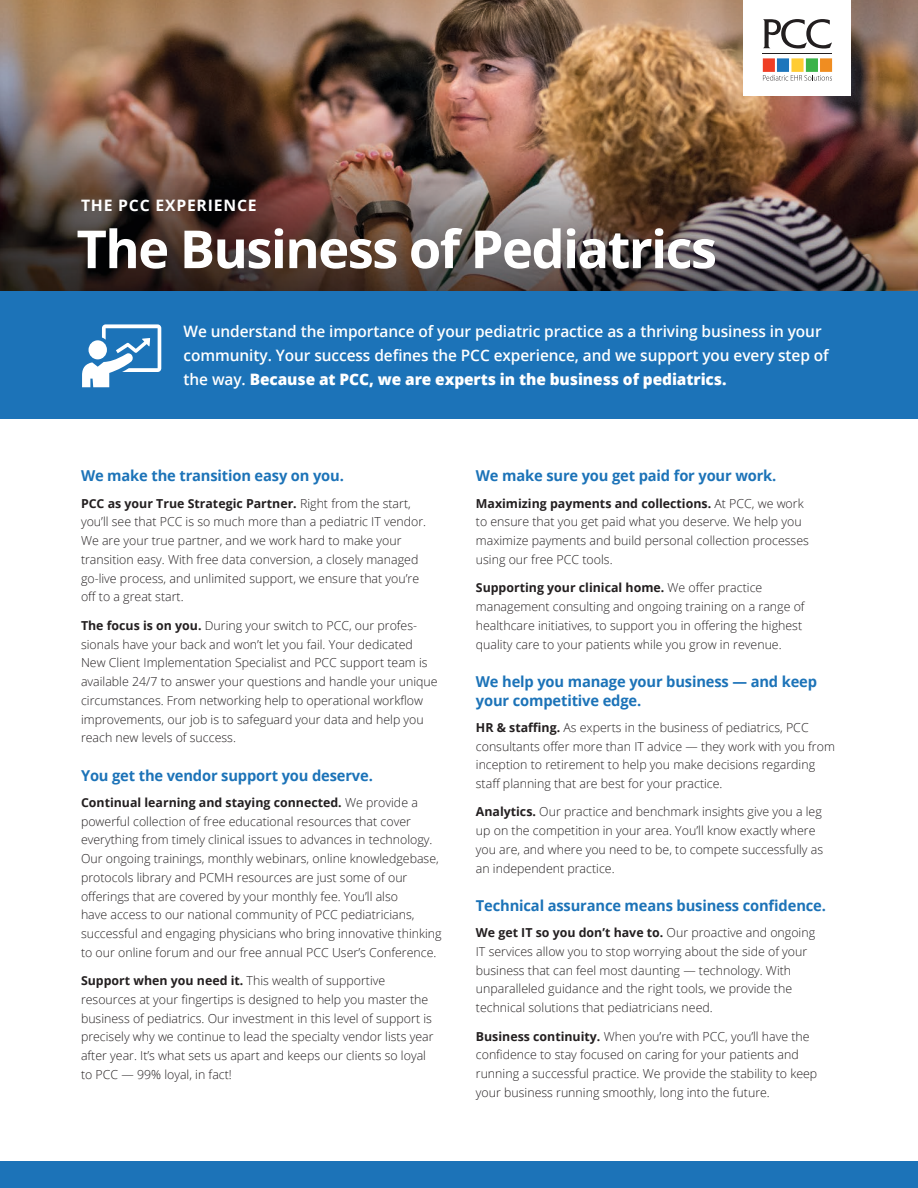
<style>
.page{position:relative;width:918px;height:1188px;background:#fff}
.page>*{position:absolute;margin:0;border:0;box-sizing:border-box;transform-origin:0 0}
.t1{font:700 52.5px "Open Sans";letter-spacing:-.03em;color:#fff}
.t2{font:600 15.75px/24px "Open Sans";letter-spacing:-.005em;color:#fff}
.t3{font:700 15.75px "Open Sans";letter-spacing:.05em;color:#fff}
.t4{font:700 15px/18.8px "Open Sans";letter-spacing:-.01em;color:#1c73b8}
.t5{font:300 12.3px/18.8px "Open Sans";color:#231f20}
.s1{font-weight:800}
.s2{font-weight:700}
</style>
<div class="page">
<img style="left:0;top:0;width:918px;height:292px">
<div style="left:0;top:292px;width:918px;height:127px;background:#1c73b8"></div>
<div style="left:0;top:1161px;width:918px;height:27px;background:#1c73b8"></div>
<div style="left:744px;top:0;width:107px;height:96px;background:#fff"></div>
<svg style="left:763px;top:75px;width:69px;height:6px"></svg>
<div style="left:763px;top:58px;width:12px;height:14px;background:#ef3e25"></div>
<div style="left:777px;top:58px;width:12px;height:14px;background:#1d76bc"></div>
<div style="left:791px;top:58px;width:13px;height:14px;background:#fc3"></div>
<div style="left:806px;top:58px;width:12px;height:14px;background:#3bb34a"></div>
<div style="left:820px;top:58px;width:12px;height:14px;background:#f08d21"></div>
<hr style="left:762px;top:53px;width:70px;height:1px;background:#221e1f">
<svg style="left:763px;top:19px;width:69px;height:30px"></svg>
<svg style="left:82px;top:324px;width:79px;height:63px"></svg>
<p class="t3" style="left:81px;top:194px;width:177px">THE PCC EXPERIENCE</p>
<h1 class="t1" style="left:76px;top:212px;width:642px">The Business of Pediatrics</h1>
<p class="t2" style="left:184px;top:319px;width:647px">We understand the importance of your pediatric practice as a thriving business in your community. Your success defines the PCC experience, and we support you every step of the way. <span class="s1">Because at PCC, we are experts in the business of pediatrics.</span></p>
<p class="t4" style="left:81px;top:466px;width:264px">We make the transition easy on you.</p>
<p class="t5" style="left:81px;top:493px;width:347px"><span class="s2">PCC as your True Strategic Partner.</span> Right from the start, you’ll see that PCC is so much more than a pediatric IT vendor.<br>We are your true partner, and we work hard to make your transition easy. With free data conversion, a closely managed go-live process, and unlimited support, we ensure that you’re off to a great start.</p>
<p class="t5" style="left:81px;top:616px;width:358px"><span class="s2">The focus is on you.</span> During your switch to PCC, our profes&shy;sionals have your back and won’t let you fail. Your dedicated New Client Implementation Specialist and PCC support team is available 24/7 to answer your questions and handle your unique circumstances. From networking help to operational workflow improvements, our job is to safeguard your data and help you reach new levels of success.</p>
<p class="t4" style="left:81px;top:765px;width:293px">You get the vendor support you deserve.</p>
<p class="t5" style="left:81px;top:793px;width:362px"><span class="s2">Continual learning and staying connected.</span> We provide a powerful collection of free educational resources that cover everything from timely clinical issues to advances in technology.<br>Our ongoing trainings, monthly webinars, online knowledgebase, protocols library and PCMH resources are just some of our offerings that are covered by your monthly fee. You’ll also<br>have access to our national community of PCC pediatricians, successful and engaging physicians who bring innovative thinking to our online forum and our free annual PCC User’s Conference.</p>
<p class="t5" style="left:81px;top:971px;width:354px"><span class="s2">Support when you need it.</span> This wealth of supportive resources at your fingertips is designed to help you master the business of pediatrics. Our investment in this level of support is precisely why we continue to lead the specialty vendor lists year after year. It’s what sets us apart and keeps our clients so loyal to PCC — 99% loyal, in fact!</p>
<p class="t4" style="left:476px;top:466px;width:302px">We make sure you get paid for your work.</p>
<p class="t5" style="left:476px;top:493px;width:335px"><span class="s2">Maximizing payments and collections.</span> At PCC, we work to ensure that you get paid what you deserve. We help you maximize payments and build personal collection processes using our free PCC tools.</p>
<p class="t5" style="left:476px;top:578px;width:330px"><span class="s2">Supporting your clinical home.</span> We offer practice management consulting and ongoing training on a range of healthcare initiatives, to support you in offering the highest quality care to your patients while you grow in revenue.</p>
<p class="t4" style="left:476px;top:672px;width:343px">We help you manage your business — and keep your competitive edge.</p>
<p class="t5" style="left:476px;top:718px;width:361px"><span class="s2">HR &amp; staffing.</span> As experts in the business of pediatrics, PCC consultants offer more than IT advice — they work with you from inception to retirement to help you make decisions regarding staff planning that are best for your practice.</p>
<p class="t5" style="left:476px;top:802px;width:349px"><span class="s2">Analytics.</span> Our practice and benchmark insights give you a leg up on the competition in your area. You’ll know exactly where you are, and where you need to be, to compete successfully as an independent practice.</p>
<p class="t4" style="left:476px;top:896px;width:352px">Technical assurance means business confidence.</p>
<p class="t5" style="left:476px;top:923px;width:341px"><span class="s2">We get IT so you don’t have to.</span> Our proactive and ongoing IT services allow you to stop worrying about the side of your business that can feel most daunting — technology. With unparalleled guidance and the right tools, we provide the technical solutions that pediatricians need.</p>
<p class="t5" style="left:476px;top:1027px;width:343px"><span class="s2">Business continuity.</span> When you’re with PCC, you’ll have the confidence to stay focused on caring for your patients and running a successful practice. We provide the stability to keep your business running smoothly, long into the future.</p>
</div>
